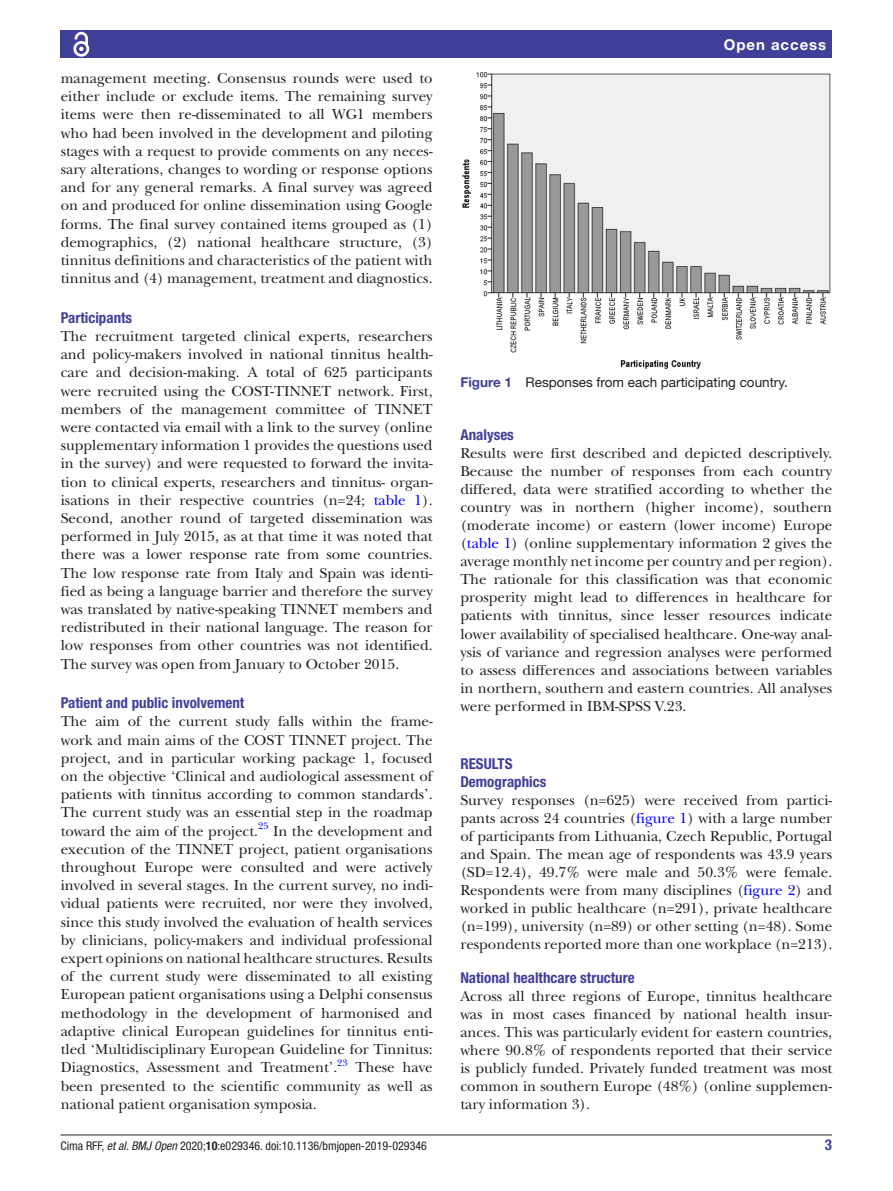
<style>
.page{position:relative;width:893px;height:1191px;background:#fff}
.page>*{position:absolute;margin:0;border:0;box-sizing:border-box;transform-origin:0 0}
.t1{font:15px/18.1px "New Baskerville";color:#231f20;text-align:justify}
.t2{font:700 condensed 15px/18px "Helvetica Neue LT Std";color:#414099}
.t3{font:700 15px "Helvetica Neue LT Std";letter-spacing:.065em;color:#fff}
.t4{font:13.5px "Helvetica Neue LT Std";color:#231f20}
.t5{font:condensed 12px "Helvetica Neue LT Std";color:#231f20}
.t6{font:9.9px "New Baskerville";color:#00f}
.s1{color:#00f}
.s2{font-weight:700;color:#414099}
.s3{font-style:italic}
.s4{font-weight:700}
</style>
<div class="page">
<hr style="left:61px;top:1134px;width:771px;height:1px;background:#231f20">
<div style="left:61px;top:31px;width:771px;height:27px;background:#414099"></div>
<svg style="left:73px;top:31px;width:17px;height:26px"></svg>
<img style="left:462px;top:73px;width:368px;height:296px">
<p class="t1" style="left:61px;top:69px;width:373px">management meeting. Consensus rounds were used to either include or exclude items. The remaining survey items were then re-disseminated to all WG1 members who had been involved in the development and piloting stages with a request to provide comments on any neces&shy;sary alterations, changes to wording or response options and for any general remarks. A final survey was agreed on and produced for online dissemination using Google forms. The final survey contained items grouped as (1) demographics, (2) national healthcare structure, (3) tinnitus definitions and characteristics of the patient with tinnitus and (4) management, treatment and diagnostics.</p>
<p class="t2" style="left:61px;top:308px;width:73px">Participants</p>
<p class="t1" style="left:61px;top:327px;width:373px">The recruitment targeted clinical experts, researchers and policy-makers involved in national tinnitus health&shy;care and decision-making. A total of 625 participants were recruited using the COST-TINNET network. First, members of the management committee of TINNET were contacted via email with a link to the survey (online supplementary information 1 provides the questions used in the survey) and were requested to forward the invita&shy;tion to clinical experts, researchers and tinnitus- organ&shy;isations in their respective countries (n=24; <span class="s1">table 1</span>).<br>Second, another round of targeted dissemination was performed in July 2015, as at that time it was noted that there was a lower response rate from some countries.<br>The low response rate from Italy and Spain was identi&shy;fied as being a language barrier and therefore the survey was translated by native-speaking TINNET members and redistributed in their national language. The reason for low responses from other countries was not identified.<br>The survey was open from January to October 2015.</p>
<p class="t2" style="left:61px;top:693px;width:185px">Patient and public involvement</p>
<p class="t1" style="left:61px;top:712px;width:373px">The aim of the current study falls within the frame&shy;work and main aims of the COST TINNET project. The project, and in particular working package 1, focused on the objective ‘Clinical and audiological assessment of patients with tinnitus according to common standards’.<br>The current study was an essential step in the roadmap toward the aim of the project.</p>
<p class="t6" style="left:258px;top:820px;width:12px">25</p>
<p class="t1" style="left:61px;top:822px;width:373px;text-indent:212px">In the development and execution of the TINNET project, patient organisations throughout Europe were consulted and were actively involved in several stages. In the current survey, no indi&shy;vidual patients were recruited, nor were they involved, since this study involved the evaluation of health services by clinicians, policy-makers and individual professional expert opinions on national healthcare structures. Results of the current study were disseminated to all existing European patient organisations using a Delphi consensus methodology in the development of harmonised and adaptive clinical European guidelines for tinnitus enti&shy;tled ‘Multidisciplinary European Guideline for Tinnitus:<br>Diagnostics, Assessment and Treatment’.</p>
<p class="t6" style="left:337px;top:1056px;width:12px">23</p>
<p class="t1" style="left:61px;top:1058px;width:373px;text-indent:295px">These have been presented to the scientific community as well as national patient organisation symposia.</p>
<p class="t3" style="left:724px;top:35px;width:104px">Open access</p>
<p class="t4" style="left:460px;top:374px;width:329px"><span class="s2">Figure 1</span> Responses from each participating country.</p>
<p class="t2" style="left:460px;top:426px;width:55px">Analyses</p>
<p class="t1" style="left:460px;top:445px;width:373px">Results were first described and depicted descriptively.<br>Because the number of responses from each country differed, data were stratified according to whether the country was in northern (higher income), southern (moderate income) or eastern (lower income) Europe (<span class="s1">table 1</span>) (online supplementary information 2 gives the average monthly net income per country and per region).<br>The rationale for this classification was that economic prosperity might lead to differences in healthcare for patients with tinnitus, since lesser resources indicate lower availability of specialised healthcare. One-way anal&shy;ysis of variance and regression analyses were performed to assess differences and associations between variables in northern, southern and eastern countries. All analyses were performed in IBM-SPSS V.23.</p>
<p class="t2" style="left:460px;top:754px;width:88px">Results<br>Demographics</p>
<p class="t1" style="left:460px;top:791px;width:373px">Survey responses (n=625) were received from partici&shy;pants across 24 countries (<span class="s1">figure 1</span>) with a large number of participants from Lithuania, Czech Republic, Portugal and Spain. The mean age of respondents was 43.9 years (SD=12.4), 49.7% were male and 50.3% were female.<br>Respondents were from many disciplines (<span class="s1">figure 2</span>) and worked in public healthcare (n=291), private healthcare (n=199), university (n=89) or other setting (n=48). Some respondents reported more than one workplace (n=213).</p>
<p class="t2" style="left:460px;top:968px;width:176px">National healthcare structure</p>
<p class="t1" style="left:460px;top:987px;width:373px">Across all three regions of Europe, tinnitus healthcare was in most cases financed by national health insur&shy;ances. This was particularly evident for eastern countries, where 90.8% of respondents reported that their service is publicly funded. Privately funded treatment was most common in southern Europe (48%) (online supplemen&shy;tary information 3).</p>
<p class="t5" style="left:61px;top:1138px;width:368px">Cima RFF, <span class="s3">et al</span>. <span class="s3">BMJ Open</span> 2020;<span class="s4">10</span>:e029346. doi:10.1136/bmjopen-2019-029346</p>
<p class="t2" style="left:825px;top:1135px;width:9px">3</p>
</div>
